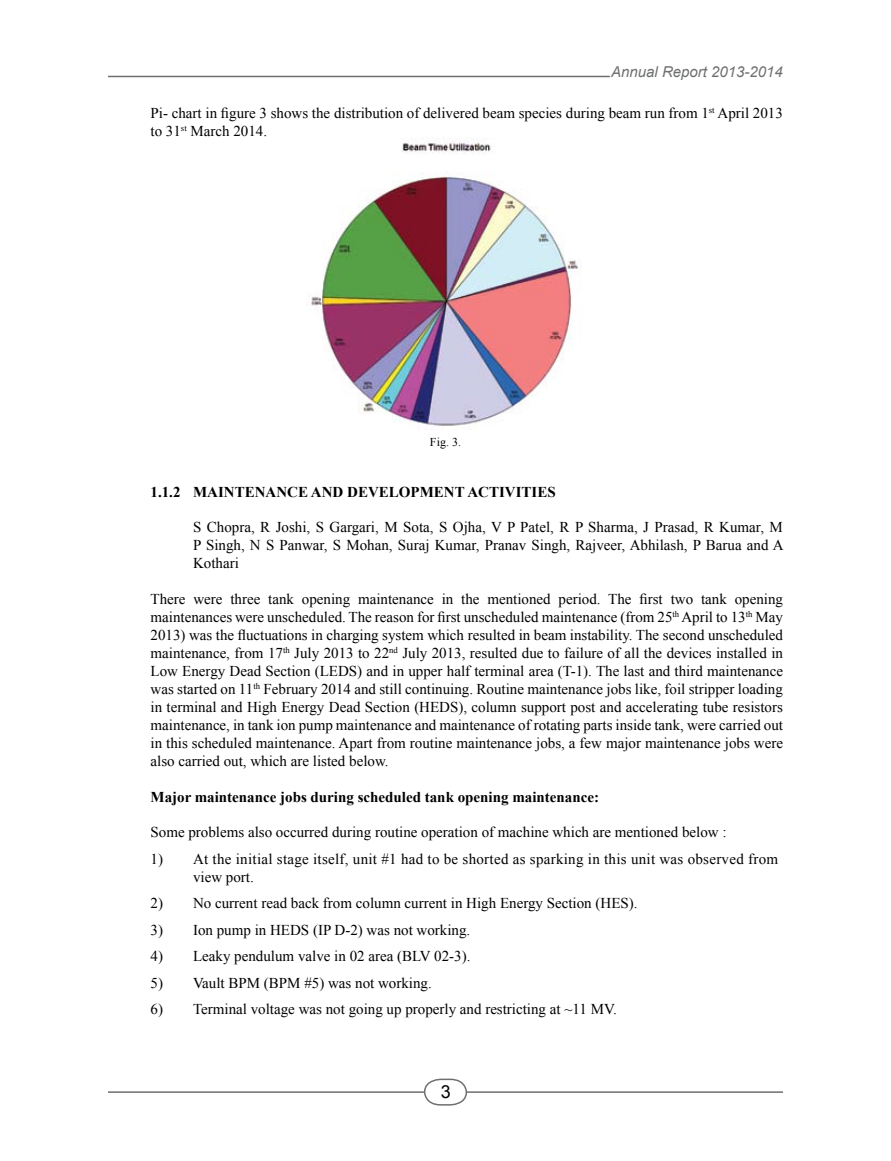
<style>
.page{position:relative;width:891px;height:1161px;background:#fff}
.page>*{position:absolute;margin:0;border:0;box-sizing:border-box;transform-origin:0 0}
.t1{font:18px "Arial";color:#000}
.t2{font:15px/18px "Times New Roman";color:#000;text-align:justify}
.t3{font:700 15px "Times New Roman";color:#000}
.t4{font:15px/18px "Times New Roman";letter-spacing:.02em;color:#000}
.t5{font:italic 15px "Arial";color:#6d6f71}
.t6{font:12px "Times New Roman";color:#000}
</style>
<div class="page">
<hr style="left:108px;top:76px;width:502px;height:1px;background:#6d6f71">
<hr style="left:108px;top:1091px;width:675px;height:2px;background:#6d6f71">
<svg style="left:423px;top:1078px;width:45px;height:28px"></svg>
<img style="left:306px;top:138px;width:275px;height:292px">
<p class="t5" style="left:611px;top:62px;width:173px">Annual Report 2013-2014</p>
<p class="t2" style="left:151px;top:103px;width:634px">Pi- chart in figure 3 shows the distribution of delivered beam species during beam run from 1<sup>st</sup> April 2013 to 31<sup>st</sup> March 2014.</p>
<p class="t6" style="left:430px;top:434px;width:33px">Fig. 3.</p>
<p class="t3" style="left:151px;top:482px;width:78px">1.1.2 MAINTEN</p>
<p class="t3" style="left:266px;top:482px;width:23px">ANCE</p>
<p class="t3" style="left:311px;top:482px;width:79px">AND DEVELOP</p>
<p class="t3" style="left:420px;top:482px;width:26px">MENT</p>
<p class="t3" style="left:467px;top:482px;width:58px">ACTIVITIE</p>
<p class="t3" style="left:547px;top:482px;width:10px">S</p>
<p class="t2" style="left:193px;top:518px;width:592px">S Chopra, R Joshi, S Gargari, M Sota, S Ojha, V P Patel, R P Sharma, J Prasad, R Kumar, M P Singh, N S Panwar, S Mohan, Suraj Kumar, Pranav Singh, Rajveer, Abhilash, P Barua and A Kothari</p>
<p class="t2" style="left:151px;top:590px;width:634px">There were three tank opening maintenance in the mentioned period. The first two tank opening maintenances were unscheduled. The reason for first unscheduled maintenance (from 25<sup>th</sup> April to 13<sup>th</sup> May 2013) was the fluctuations in charging system which resulted in beam instability. The second unscheduled maintenance, from 17<sup>th</sup> July 2013 to 22<sup>nd</sup> July 2013, resulted due to failure of all the devices installed in Low Energy Dead Section (LEDS) and in upper half terminal area (T-1). The last and third maintenance was started on 11<sup>th</sup> February 2014 and still continuing. Routine maintenance jobs like, foil stripper loading in terminal and High Energy Dead Section (HEDS), column support post and accelerating tube resistors maintenance, in tank ion pump maintenance and maintenance of rotating parts inside tank, were carried out in this scheduled maintenance. Apart from routine maintenance jobs, a few major maintenance jobs were also carried out, which are listed below.</p>
<p class="t3" style="left:151px;top:787px;width:450px">Major maintenance jobs during scheduled tank opening maintenance:</p>
<p class="t2" style="left:151px;top:823px;width:578px">Some problems also occurred during routine operation of machine which are mentioned below :</p>
<p class="t4" style="left:193px;top:850px;width:587px;text-indent:-43px">1) At the initial stage itself, unit #1 had to be shorted as sparking in this unit was observed from view port.</p>
<p class="t2" style="left:151px;top:894px;width:489px">2) No current read back from column current in High Energy Section (HES).</p>
<p class="t2" style="left:151px;top:921px;width:321px">3) Ion pump in HEDS (IP D-2) was not working.</p>
<p class="t2" style="left:151px;top:947px;width:321px">4) Leaky pendulum valve in 02 area (BLV 02-3).</p>
<p class="t2" style="left:151px;top:974px;width:283px">5) Vault BPM (BPM #5) was not working.</p>
<p class="t2" style="left:151px;top:1000px;width:468px">6) Terminal voltage was not going up properly and restricting at ~11 MV.</p>
<p class="t1" style="left:441px;top:1080px;width:12px">3</p>
</div>
